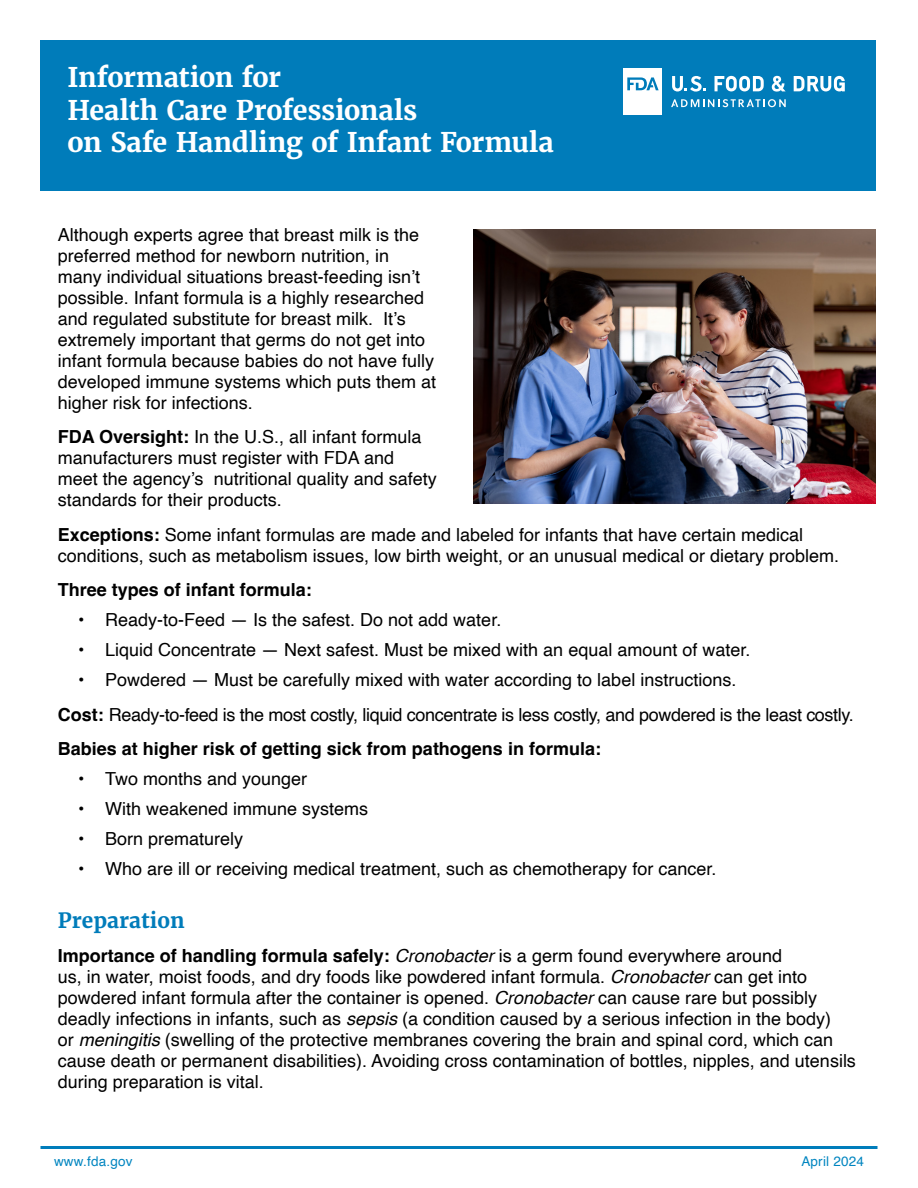
<style>
.page{position:relative;width:918px;height:1188px;background:#fff}
.page>*{position:absolute;margin:0;border:0;box-sizing:border-box;transform-origin:0 0}
.t1{font:700 27px/32.4px "Merriweather";letter-spacing:-.01em;color:#fff}
.t2{font:700 21px "Merriweather";color:#007cba}
.body{font:18px/21px "Helvetica";color:#000}
.body-2{font:18px "Helvetica";letter-spacing:-.02em;color:#000}
.body-3{font:700 18px "Helvetica";color:#000}
.t3{font:13.5px "Helvetica";letter-spacing:.015em;color:#0085c0}
.s1{font-weight:700}
.s2{font-style:italic}
</style>
<div class="page">
<hr style="left:40px;top:1146px;width:838px;height:3px;background:#007dbb">
<div style="left:40px;top:40px;width:836px;height:151px;background:#007cba"></div>
<svg style="left:671px;top:99px;width:115px;height:8px"></svg>
<svg style="left:715px;top:76px;width:49px;height:15px"></svg>
<svg style="left:772px;top:76px;width:14px;height:16px"></svg>
<svg style="left:794px;top:76px;width:51px;height:15px"></svg>
<svg style="left:672px;top:76px;width:34px;height:16px"></svg>
<div style="left:623px;top:69px;width:39px;height:46px;background:#fff"></div>
<svg style="left:627px;top:77px;width:32px;height:13px"></svg>
<img style="left:474px;top:230px;width:402px;height:273px">
<h1 class="t1" style="left:68px;top:61px;width:488px">Information for<br>Health Care Professionals<br>on Safe Handling of Infant Formula</h1>
<p class="body" style="left:58px;top:225px;width:380px">Although experts agree that breast milk is the preferred method for newborn nutrition, in many individual situations breast-feeding isn’t possible. Infant formula is a highly researched and regulated substitute for breast milk. It’s extremely important that germs do not get into infant formula because babies do not have fully developed immune systems which puts them at higher risk for infections.</p>
<p class="body" style="left:58px;top:427px;width:380px"><span class="s1">FDA Oversight:</span> In the U.S., all infant formula manufacturers must register with FDA and meet the agency’s nutritional quality and safety standards for their products.</p>
<p class="body" style="left:58px;top:525px;width:783px"><span class="s1">Exceptions:</span> Some infant formulas are made and labeled for infants that have certain medical conditions, such as metabolism issues, low birth weight, or an unusual medical or dietary problem.</p>
<p class="body-3" style="left:58px;top:579px;width:256px">Three types of infant formula:</p>
<p class="body" style="left:78px;top:610px;width:425px">• Ready-to-Feed — Is the safest. Do not add water.</p>
<p class="body" style="left:78px;top:640px;width:674px">• Liquid Concentrate — Next safest. Must be mixed with an equal amount of water.</p>
<p class="body" style="left:78px;top:670px;width:660px">• Powdered — Must be carefully mixed with water according to label instructions.</p>
<p class="body-2" style="left:58px;top:701px;width:797px"><span class="s1">Cost:</span> Ready-to-feed is the most costly, liquid concentrate is less costly, and powdered is the least costly.</p>
<p class="body-3" style="left:58px;top:738px;width:545px">Babies at higher risk of getting sick from pathogens in formula:</p>
<p class="body" style="left:78px;top:769px;width:231px">• Two months and younger</p>
<p class="body" style="left:78px;top:799px;width:292px">• With weakened immune systems</p>
<p class="body" style="left:78px;top:829px;width:167px">• Born prematurely</p>
<p class="body" style="left:78px;top:859px;width:640px">• Who are ill or receiving medical treatment, such as chemotherapy for cancer.</p>
<h2 class="t2" style="left:58px;top:907px;width:128px">Preparation</h2>
<p class="body" style="left:58px;top:946px;width:800px"><span class="s1">Importance of handling formula safely:</span> <span class="s2">Cronobacter</span> is a germ found everywhere around<br>us, in water, moist foods, and dry foods like powdered infant formula. <span class="s2">Cronobacter</span> can get into powdered infant formula after the container is opened. <span class="s2">Cronobacter</span> can cause rare but possibly deadly infections in infants, such as <span class="s2">sepsis</span> (a condition caused by a serious infection in the body)<br>or <span class="s2">meningitis</span> (swelling of the protective membranes covering the brain and spinal cord, which can cause death or permanent disabilities). Avoiding cross contamination of bottles, nipples, and utensils during preparation is vital.</p>
<p class="t3" style="left:54px;top:1151px;width:80px">www.fda.gov</p>
<p class="t3" style="left:801px;top:1151px;width:64px">April 2024</p>
</div>
